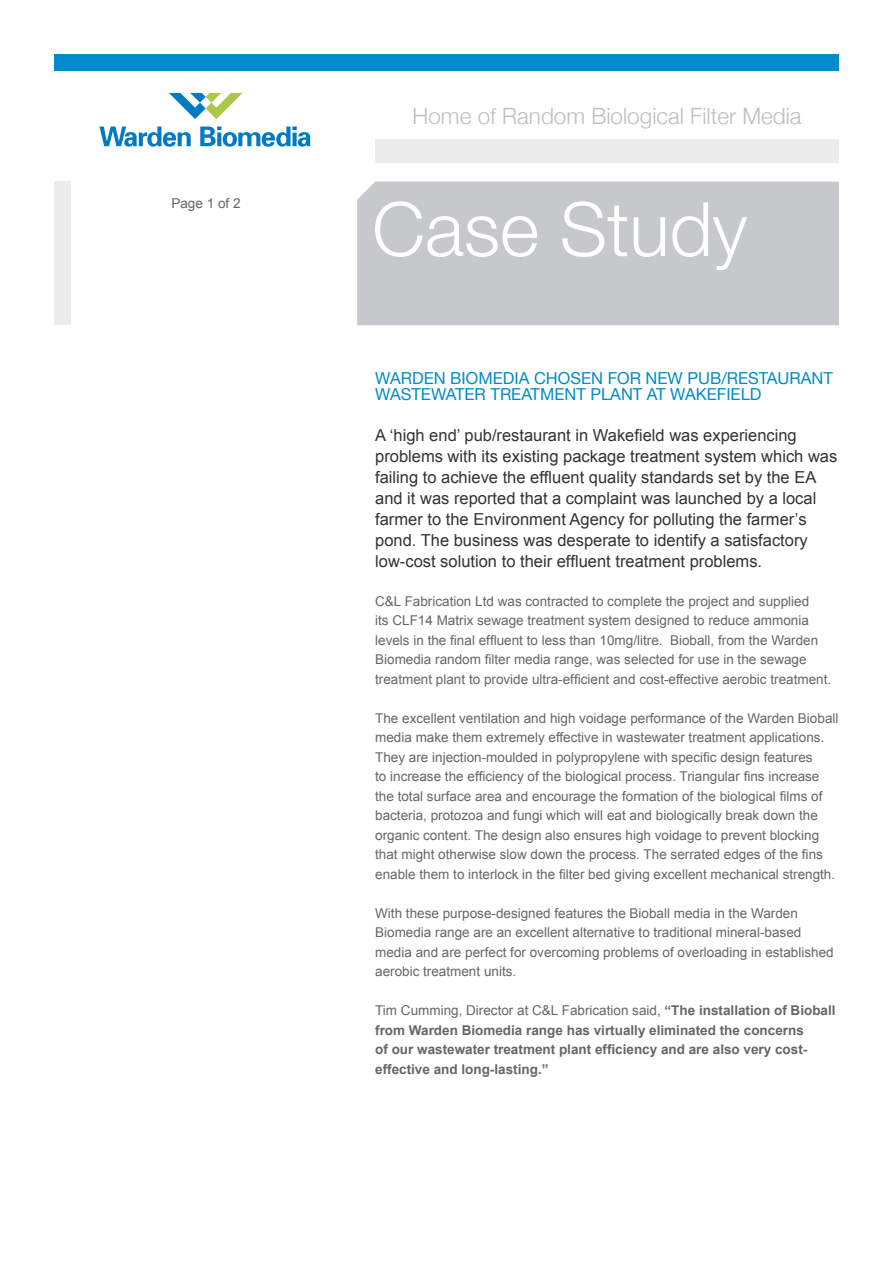
<style>
.page{position:relative;width:893px;height:1263px;background:#fff}
.page>*{position:absolute;margin:0;border:0;box-sizing:border-box;transform-origin:0 0}
.t1{font:300 75px "Helvetica Neue";color:#fff}
.t2{font:300 22.5px "Helvetica Neue";color:#bcbec0}
.t3{font:16.5px/21px "Arial";color:#343232}
.t4{font:16.5px/16.5px "Helvetica Neue";color:#008bca}
.t5{font:13.5px/19.5px "Arial";color:#676565}
.t6{font:700 13.5px/19.5px "Arial";color:#676565}
.s1{font-weight:400}
</style>
<div class="page">
<div style="left:357px;top:182px;width:482px;height:143px;background:#c6c8cb"></div>
<div style="left:54px;top:182px;width:16px;height:143px;background:#ebebec"></div>
<svg style="left:169px;top:93px;width:73px;height:26px"></svg>
<svg style="left:99px;top:127px;width:92px;height:20px"></svg>
<svg style="left:200px;top:126px;width:110px;height:21px"></svg>
<div style="left:54px;top:54px;width:785px;height:16px;background:#008bca"></div>
<div style="left:375px;top:139px;width:464px;height:24px;background:#ebebec"></div>
<p class="t5" style="left:171px;top:194px;width:71px">Page 1 of 2</p>
<h2 class="t2" style="left:413px;top:103px;width:390px">Home of Random Biological Filter Media</h2>
<h1 class="t1" style="left:372px;top:183px;width:377px">Case Study</h1>
<p class="t4" style="left:375px;top:369px;width:459px">WARDEN BIOMEDIA CHOSEN FOR NEW PUB/RESTAURANT<br>WASTEWATER TREATMENT PLANT AT WAKEFIELD</p>
<p class="t3" style="left:375px;top:424px;width:464px">A ‘high end’ pub/restaurant in Wakefield was experiencing problems with its existing package treatment system which was failing to achieve the effluent quality standards set by the EA and it was reported that a complaint was launched by a local farmer to the Environment Agency for polluting the farmer’s pond. The business was desperate to identify a satisfactory low-cost solution to their effluent treatment problems.</p>
<p class="t5" style="left:375px;top:591px;width:457px">C&amp;L Fabrication Ltd was contracted to complete the project and supplied<br>its CLF14 Matrix sewage treatment system designed to reduce ammonia levels in the final effluent to less than 10mg/litre. Bioball, from the Warden Biomedia random filter media range, was selected for use in the sewage treatment plant to provide ultra-efficient and cost-effective aerobic treatment.</p>
<p class="t5" style="left:375px;top:708px;width:465px">The excellent ventilation and high voidage performance of the Warden Bioball media make them extremely effective in wastewater treatment applications.<br>They are injection-moulded in polypropylene with specific design features<br>to increase the efficiency of the biological process. Triangular fins increase the total surface area and encourage the formation of the biological films of bacteria, protozoa and fungi which will eat and biologically break down the organic content. The design also ensures high voidage to prevent blocking that might otherwise slow down the process. The serrated edges of the fins enable them to interlock in the filter bed giving excellent mechanical strength.</p>
<p class="t5" style="left:375px;top:903px;width:460px">With these purpose-designed features the Bioball media in the Warden Biomedia range are an excellent alternative to traditional mineral-based media and are perfect for overcoming problems of overloading in established aerobic treatment units.</p>
<p class="t6" style="left:375px;top:1001px;width:462px"><span class="s1">Tim Cumming, Director at C&amp;L Fabrication said,</span> “The installation of Bioball from Warden Biomedia range has virtually eliminated the concerns<br>of our wastewater treatment plant efficiency and are also very cost&shy;effective and long-lasting.”</p>
</div>
